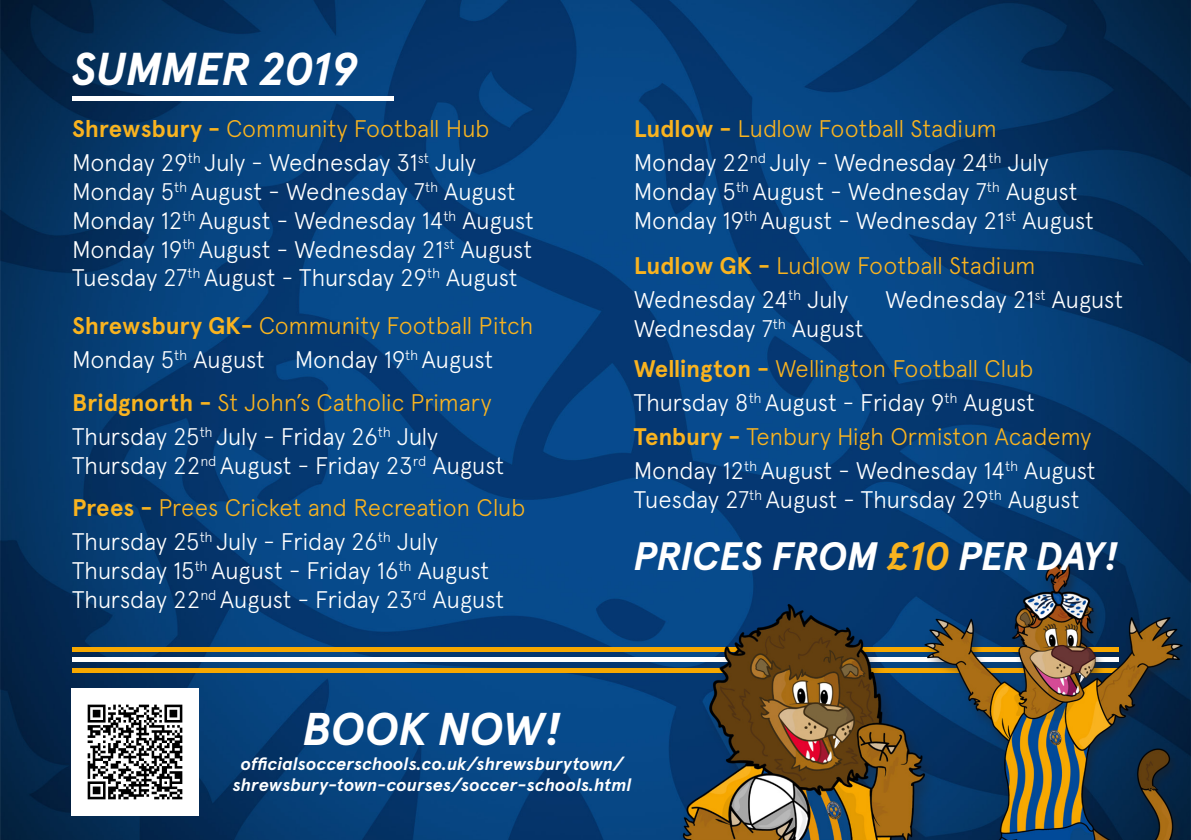
<style>
.page{position:relative;width:1191px;height:840px;background:#fff}
.page>*{position:absolute;margin:0;border:0;box-sizing:border-box;transform-origin:0 0}
.t1{font:italic 700 46px "Apercu";letter-spacing:-.02em;color:#fff}
.t2{font:italic 700 45.8px "Apercu";letter-spacing:-.005em;color:#fff}
.t3{font:italic 700 39.6px "Apercu";letter-spacing:-.01em;color:#fff}
.t4{font:300 24px "Apercu";letter-spacing:-.015em;color:#fff}
.t5{font:300 24px "Apercu";letter-spacing:-.015em;color:#f9b31f}
.t6{font:italic 700 17.8px/21.4px "Apercu";letter-spacing:-.005em;color:#fff;text-align:center}
.s1{font-weight:700}
.s2{color:#f9b31f}
</style>
<div class="page">
<img style="left:0;top:0;width:1191px;height:839px">
<div style="left:72px;top:96px;width:321px;height:5px;background:#fff"></div>
<hr style="left:72px;top:657px;width:1047px;height:4px;background:#fff">
<div style="left:72px;top:646px;width:1047px;height:5px;background:#f7a800"></div>
<div style="left:72px;top:667px;width:1047px;height:5px;background:#f7a800"></div>
<img style="left:676px;top:588px;width:200px;height:251px">
<img style="left:876px;top:518px;width:315px;height:321px">
<img style="left:72px;top:687px;width:126px;height:127px">
<p class="t1" style="left:72px;top:41px;width:288px">SUMMER 2019</p>
<p class="t5" style="left:72px;top:114px;width:419px"><span class="s1">Shrewsbury -</span> Community Football Hub</p>
<p class="t4" style="left:72px;top:148px;width:405px">Monday 29<sup>th</sup> July - Wednesday 31<sup>st</sup> July</p>
<p class="t4" style="left:72px;top:177px;width:445px">Monday 5<sup>th</sup> August - Wednesday 7<sup>th</sup> August</p>
<p class="t4" style="left:72px;top:206px;width:463px">Monday 12<sup>th</sup> August - Wednesday 14<sup>th</sup> August</p>
<p class="t4" style="left:72px;top:234px;width:462px">Monday 19<sup>th</sup> August - Wednesday 21<sup>st</sup> August</p>
<p class="t4" style="left:72px;top:263px;width:447px">Tuesday 27<sup>th</sup> August - Thursday 29<sup>th</sup> August</p>
<p class="t5" style="left:72px;top:311px;width:463px"><span class="s1">Shrewsbury GK-</span> Community Football Pitch</p>
<p class="t4" style="left:72px;top:345px;width:194px">Monday 5<sup>th</sup> August</p>
<p class="t4" style="left:295px;top:345px;width:200px">Monday 19<sup>th</sup> August</p>
<p class="t5" style="left:72px;top:388px;width:421px"><span class="s1">Bridgnorth -</span> St John’s Catholic Primary</p>
<p class="t4" style="left:72px;top:422px;width:368px">Thursday 25<sup>th</sup> July - Friday 26<sup>th</sup> July</p>
<p class="t4" style="left:72px;top:451px;width:434px">Thursday 22<sup>nd</sup> August - Friday 23<sup>rd</sup> August</p>
<p class="t5" style="left:72px;top:493px;width:455px"><span class="s1">Prees -</span> Prees Cricket and Recreation Club</p>
<p class="t4" style="left:72px;top:527px;width:368px">Thursday 25<sup>th</sup> July - Friday 26<sup>th</sup> July</p>
<p class="t4" style="left:72px;top:555px;width:419px">Thursday 15<sup>th</sup> August - Friday 16<sup>th</sup> August</p>
<p class="t4" style="left:72px;top:584px;width:434px">Thursday 22<sup>nd</sup> August - Friday 23<sup>rd</sup> August</p>
<p class="t2" style="left:303px;top:700px;width:261px">BOOK NOW!</p>
<p class="t5" style="left:634px;top:114px;width:365px"><span class="s1">Ludlow -</span> Ludlow Football Stadium</p>
<p class="t4" style="left:634px;top:148px;width:416px">Monday 22<sup>nd</sup> July - Wednesday 24<sup>th</sup> July</p>
<p class="t4" style="left:634px;top:177px;width:445px">Monday 5<sup>th</sup> August - Wednesday 7<sup>th</sup> August</p>
<p class="t4" style="left:634px;top:206px;width:462px">Monday 19<sup>th</sup> August - Wednesday 21<sup>st</sup> August</p>
<p class="t5" style="left:634px;top:251px;width:403px"><span class="s1">Ludlow GK -</span> Ludlow Football Stadium</p>
<p class="t4" style="left:634px;top:285px;width:216px">Wednesday 24<sup>th</sup> July</p>
<p class="t4" style="left:634px;top:314px;width:231px">Wednesday 7<sup>th</sup> August</p>
<p class="t4" style="left:885px;top:285px;width:240px">Wednesday 21<sup>st</sup> August</p>
<p class="t5" style="left:634px;top:354px;width:401px"><span class="s1">Wellington -</span> Wellington Football Club</p>
<p class="t4" style="left:634px;top:388px;width:403px">Thursday 8<sup>th</sup> August - Friday 9<sup>th</sup> August</p>
<p class="t5" style="left:634px;top:422px;width:459px"><span class="s1">Tenbury -</span> Tenbury High Ormiston Academy</p>
<p class="t4" style="left:634px;top:456px;width:463px">Monday 12<sup>th</sup> August - Wednesday 14<sup>th</sup> August</p>
<p class="t4" style="left:634px;top:485px;width:447px">Tuesday 27<sup>th</sup> August - Thursday 29<sup>th</sup> August</p>
<p class="t3" style="left:634px;top:532px;width:486px">PRICES FROM <span class="s2">£10</span> PER DAY!</p>
<p class="t6" style="left:233px;top:752px;width:401px">officialsoccerschools.co.uk/shrewsburytown/ shrewsbury-town-courses/soccer-schools.html</p>
</div>
